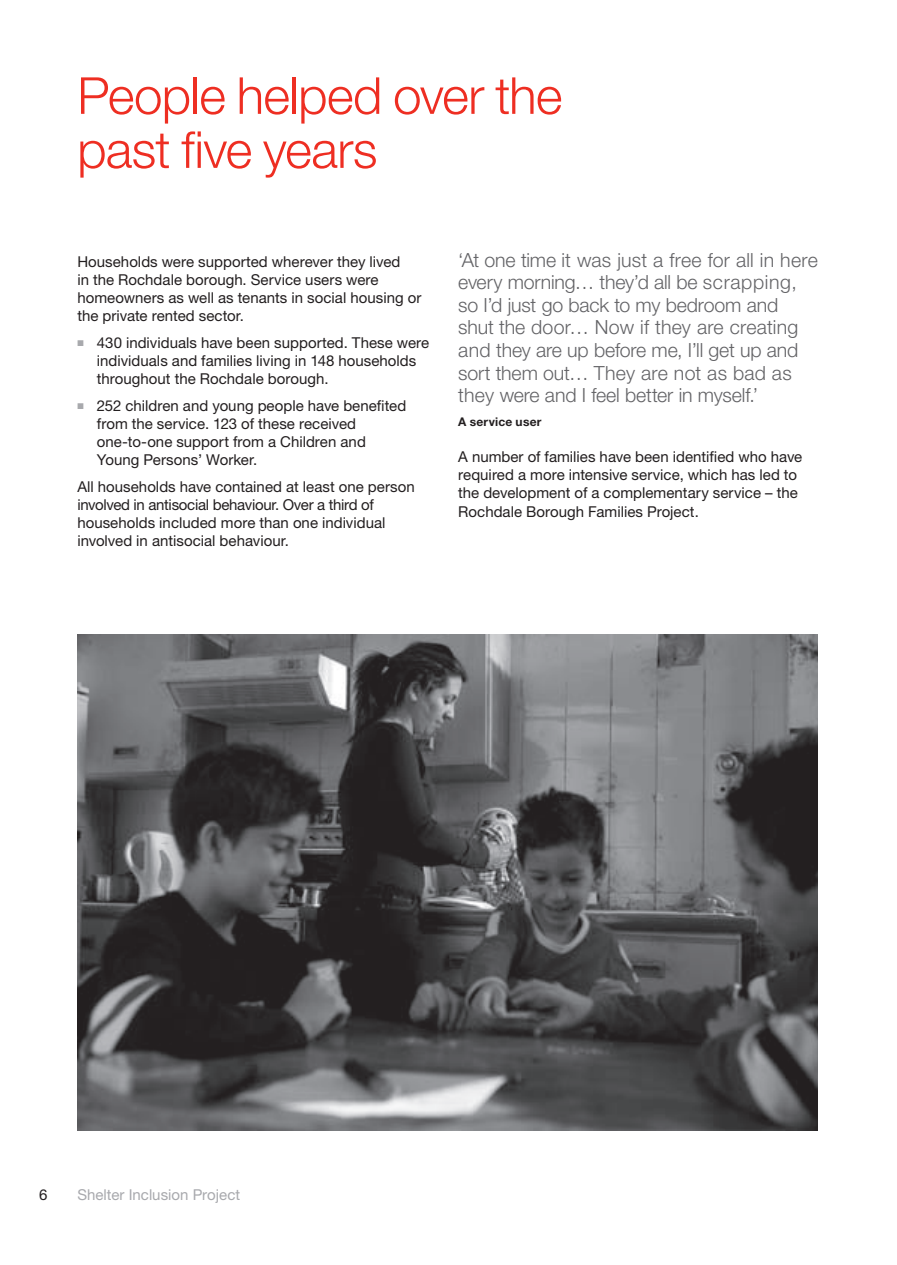
<style>
.page{position:relative;width:897px;height:1265px;background:#fff}
.page>*{position:absolute;margin:0;border:0;box-sizing:border-box;transform-origin:0 0}
.t1{font:300 51px/54px "Helvetica Neue";letter-spacing:-.015em;color:#ee2e22}
.t2{font:300 19.5px/22.5px "Helvetica Neue";letter-spacing:-.005em;color:#636366}
.t3{font:15px/18px "Helvetica Neue";color:#231f20}
.t4{font:15px "Helvetica Neue";color:#a8a9ad}
.t5{font:700 12px "Helvetica Neue";letter-spacing:.02em;color:#231f20}
.s1{color:#a8a9ad}
</style>
<div class="page">
<img style="left:77px;top:634px;width:740px;height:496px">
<h1 class="t1" style="left:77px;top:67px;width:486px">People helped over the past five years</h1>
<p class="t3" style="left:77px;top:252px;width:345px">Households were supported wherever they lived<br>in the Rochdale borough. Service users were homeowners as well as tenants in social housing or the private rented sector.</p>
<p class="t3" style="left:97px;top:333px;width:334px;text-indent:-19px"><span class="s1">■</span> 430 individuals have been supported. These were individuals and families living in 148 households throughout the Rochdale borough.</p>
<p class="t3" style="left:97px;top:396px;width:311px;text-indent:-20px"><span class="s1">■</span> 252 children and young people have benefited from the service. 123 of these received one-to-one support from a Children and Young Persons’ Worker.</p>
<p class="t3" style="left:77px;top:477px;width:339px">All households have contained at least one person involved in antisocial behaviour. Over a third of households included more than one individual involved in antisocial behaviour.</p>
<p class="t2" style="left:458px;top:248px;width:361px">‘At one time it was just a free for all in here every morning… they’d all be scrapping, so I’d just go back to my bedroom and shut the door… Now if they are creating and they are up before me, I’ll get up and sort them out… They are not as bad as they were and I feel better in myself.’</p>
<p class="t5" style="left:458px;top:414px;width:85px">A service user</p>
<p class="t3" style="left:458px;top:448px;width:345px">A number of families have been identified who have required a more intensive service, which has led to the development of a complementary service – the Rochdale Borough Families Project.</p>
<p class="t4" style="left:77px;top:1185px;width:164px">Shelter Inclusion Project</p>
</div>
